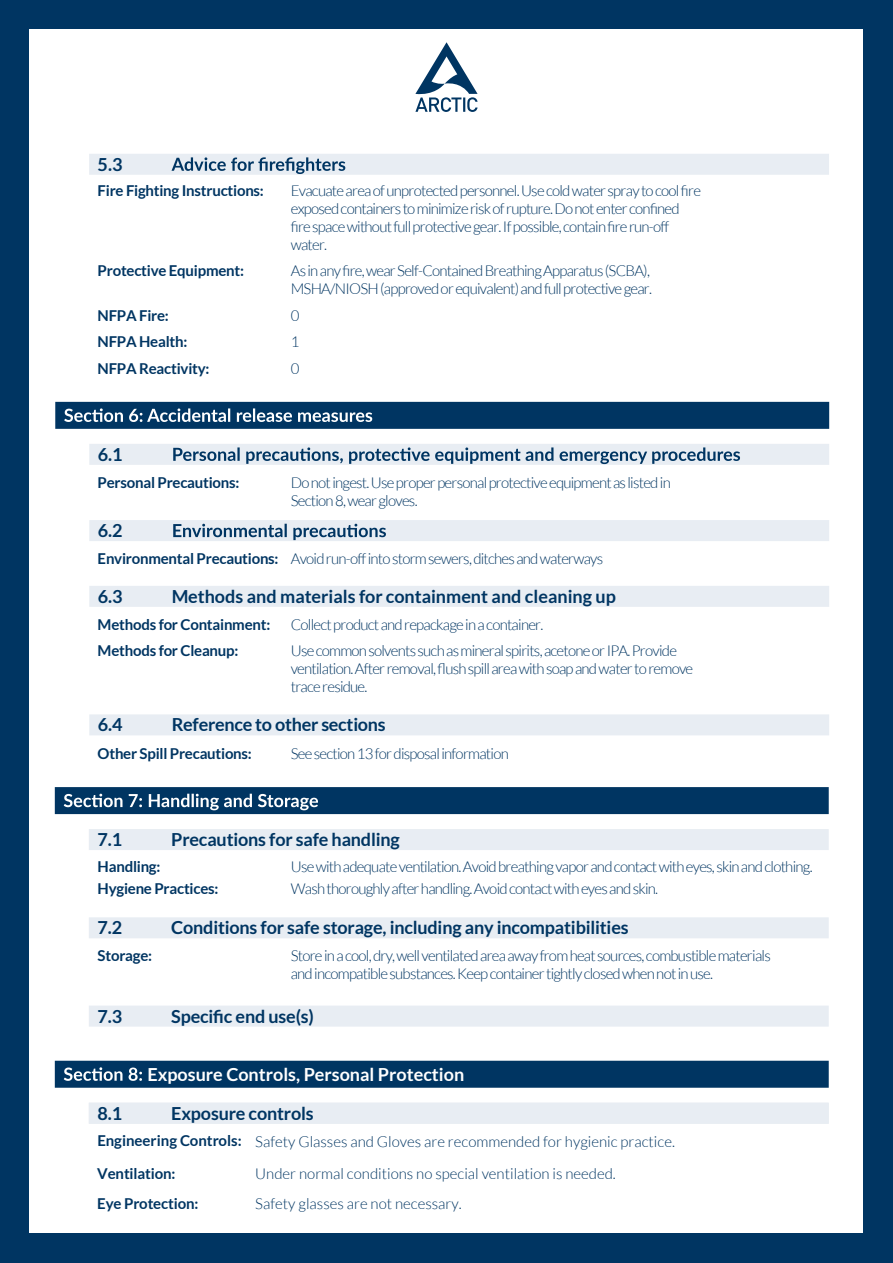
<style>
.page{position:relative;width:893px;height:1263px;background:#fff}
.page>*{position:absolute;margin:0;border:0;box-sizing:border-box;transform-origin:0 0}
.t1{font:700 18px "Lato";letter-spacing:-.01em;color:#003562}
.t2{font:700 18px "Lato";color:#fff}
.t3{font:300 15px/18px "Lato";letter-spacing:-.05em;color:#003562}
.t4{font:700 15px "Lato";letter-spacing:-.015em;color:#003562}
.t5{font:300 15px/31.7px "Lato";color:#003562}
.s1{font-weight:700}
</style>
<div class="page">
<div style="left:0;top:0;width:892px;height:1263px;background:#003562"></div>
<div style="left:29px;top:30px;width:834px;height:1203px;background:#fff"></div>
<div style="left:89px;top:154px;width:740px;height:21px;background:#e8edf3"></div>
<div style="left:55px;top:402px;width:774px;height:27px;background:#003562"></div>
<div style="left:89px;top:444px;width:740px;height:21px;background:#e8edf3"></div>
<div style="left:89px;top:520px;width:740px;height:21px;background:#e8edf3"></div>
<div style="left:89px;top:586px;width:740px;height:21px;background:#e8edf3"></div>
<svg style="left:172px;top:157px;width:173px;height:17px"></svg>
<svg style="left:64px;top:408px;width:308px;height:14px"></svg>
<svg style="left:173px;top:447px;width:567px;height:17px"></svg>
<svg style="left:173px;top:524px;width:213px;height:16px"></svg>
<div style="left:55px;top:787px;width:774px;height:27px;background:#003562"></div>
<div style="left:89px;top:829px;width:740px;height:21px;background:#e8edf3"></div>
<div style="left:89px;top:917px;width:740px;height:21px;background:#e8edf3"></div>
<div style="left:89px;top:1005px;width:740px;height:21px;background:#e8edf3"></div>
<svg style="left:64px;top:794px;width:254px;height:16px"></svg>
<div style="left:55px;top:1061px;width:774px;height:27px;background:#003562"></div>
<div style="left:89px;top:1103px;width:740px;height:21px;background:#e8edf3"></div>
<svg style="left:64px;top:1067px;width:78px;height:14px"></svg>
<svg style="left:415px;top:42px;width:63px;height:70px"></svg>
<div style="left:89px;top:714px;width:740px;height:21px;background:#e8edf3"></div>
<p class="t1" style="left:98px;top:154px;width:26px">5.3</p>
<p class="t4" style="left:98px;top:182px;width:168px">Fire Fighting Instructions:</p>
<p class="t3" style="left:291px;top:182px;width:412px">Evacuate area of unprotected personnel. Use cold water spray to cool fire exposed containers to minimize risk of rupture. Do not enter confined fire space without full protective gear. If possible, contain fire run-off water.</p>
<p class="t4" style="left:98px;top:262px;width:148px">Protective Equipment:</p>
<p class="t3" style="left:291px;top:261px;width:363px">As in any fire, wear Self-Contained Breathing Apparatus (SCBA),<br>MSHA/NIOSH (approved or equivalent) and full protective gear.</p>
<p class="t4" style="left:98px;top:307px;width:73px">NFPA Fire:</p>
<p class="t3" style="left:291px;top:307px;width:10px">0</p>
<p class="t4" style="left:98px;top:333px;width:91px">NFPA Health:</p>
<p class="t3" style="left:291px;top:333px;width:10px">1</p>
<p class="t4" style="left:98px;top:360px;width:113px">NFPA Reactivity:</p>
<p class="t3" style="left:291px;top:359px;width:10px">0</p>
<p class="t1" style="left:98px;top:444px;width:26px">6.1</p>
<p class="t4" style="left:98px;top:474px;width:143px">Personal Precautions:</p>
<p class="t3" style="left:291px;top:473px;width:382px">Do not ingest. Use proper personal protective equipment as listed in<br>Section 8, wear gloves.</p>
<p class="t1" style="left:98px;top:520px;width:26px">6.2</p>
<p class="t3" style="left:98px;top:550px;width:507px"><span class="s1">Environmental Precautions:</span> Avoid run-off into storm sewers, ditches and waterways</p>
<p class="t1" style="left:98px;top:586px;width:26px">6.3</p>
<p class="t1" style="left:172px;top:586px;width:446px">Methods and materials for containment and cleaning up</p>
<p class="t4" style="left:98px;top:616px;width:174px">Methods for Containment:</p>
<p class="t3" style="left:291px;top:616px;width:254px">Collect product and repackage in a container.</p>
<p class="t4" style="left:98px;top:642px;width:142px">Methods for Cleanup:</p>
<p class="t3" style="left:291px;top:642px;width:404px">Use common solvents such as mineral spirits, acetone or IPA. Provide ventilation. After removal, flush spill area with soap and water to remove trace residue.</p>
<p class="t1" style="left:98px;top:714px;width:26px">6.4</p>
<p class="t1" style="left:172px;top:714px;width:215px">Reference to other sections</p>
<p class="t4" style="left:98px;top:744px;width:156px">Other Spill Precautions:</p>
<p class="t3" style="left:291px;top:744px;width:220px">See section 13 for disposal information</p>
<p class="t1" style="left:97px;top:829px;width:26px">7.1</p>
<p class="t1" style="left:171px;top:829px;width:230px">Precautions for safe handling</p>
<p class="t4" style="left:98px;top:858px;width:64px">Handling:</p>
<p class="t3" style="left:291px;top:858px;width:523px">Use with adequate ventilation. Avoid breathing vapor and contact with eyes, skin and clothing.</p>
<p class="t4" style="left:98px;top:880px;width:122px">Hygiene Practices:</p>
<p class="t3" style="left:291px;top:880px;width:369px">Wash thoroughly after handling. Avoid contact with eyes and skin.</p>
<p class="t1" style="left:97px;top:917px;width:26px">7.2</p>
<p class="t1" style="left:171px;top:917px;width:459px">Conditions for safe storage, including any incompatibilities</p>
<p class="t4" style="left:98px;top:947px;width:56px">Storage:</p>
<p class="t3" style="left:291px;top:947px;width:482px">Store in a cool, dry, well ventilated area away from heat sources, combustible materials and incompatible substances. Keep container tightly closed when not in use.</p>
<p class="t1" style="left:97px;top:1006px;width:26px">7.3</p>
<p class="t1" style="left:171px;top:1006px;width:144px">Specific end use(s)</p>
<p class="t2" style="left:147px;top:1064px;width:318px">Exposure Controls, Personal Protection</p>
<p class="t1" style="left:97px;top:1103px;width:26px">8.1</p>
<p class="t1" style="left:171px;top:1103px;width:144px">Exposure controls</p>
<p class="t5" style="left:97px;top:1126px;width:579px"><span class="s1">Engineering Controls:</span> Safety Glasses and Gloves are recommended for hygienic practice.<br><span class="s1">Ventilation:</span></p>
<p class="t5" style="left:255px;top:1158px;width:362px">Under normal conditions no special ventilation is needed.</p>
<p class="t4" style="left:97px;top:1195px;width:103px">Eye Protection:</p>
<p class="t5" style="left:255px;top:1188px;width:208px">Safety glasses are not necessary.</p>
</div>
